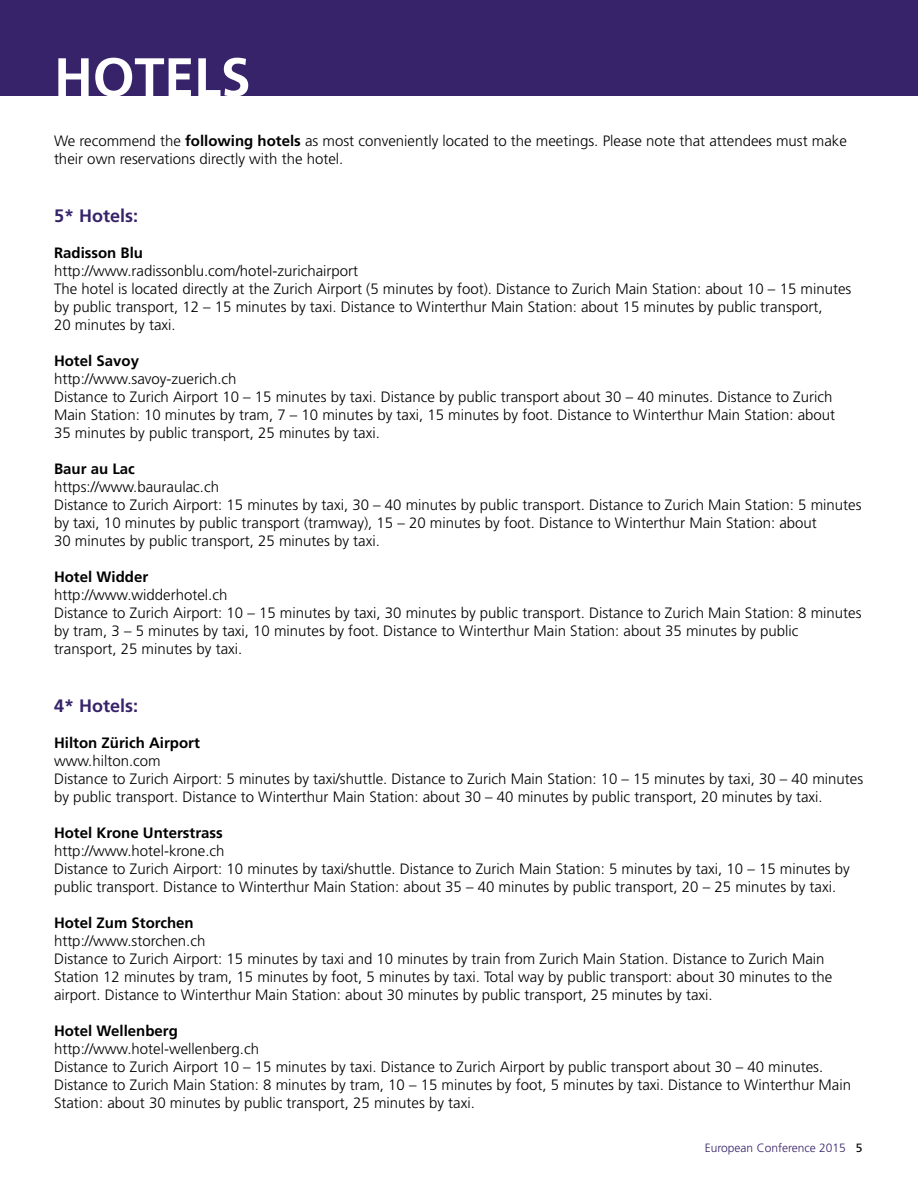
<style>
.page{position:relative;width:918px;height:1188px;background:#fff}
.page>*{position:absolute;margin:0;border:0;box-sizing:border-box;transform-origin:0 0}
.t1{font:700 54px "Frutiger";letter-spacing:-.005em;color:#fff}
.t2{font:700 18px "Frutiger";color:#37236a}
.t3{font:300 15px/18px "Frutiger";color:#000}
.t4{font:700 15px "Frutiger";color:#000}
.t5{font:300 12px "Frutiger";color:#37236a}
.s1{font-weight:700}
.s2{font-weight:400;color:#000}
</style>
<div class="page">
<div style="left:0;top:0;width:918px;height:95px;background:#37236a"></div>
<h1 class="t1" style="left:54px;top:46px;width:198px">HOTELS</h1>
<p class="t3" style="left:54px;top:132px;width:794px">We recommend the <span class="s1">following hotels</span> as most conveniently located to the meetings. Please note that attendees must make their own reservations directly with the hotel.</p>
<p class="t2" style="left:54px;top:205px;width:86px">5* Hotels:</p>
<p class="t4" style="left:54px;top:244px;width:91px">Radisson Blu</p>
<p class="t3" style="left:54px;top:262px;width:799px">http://www.radissonblu.com/hotel-zurichairport<br>The hotel is located directly at the Zurich Airport (5 minutes by foot). Distance to Zurich Main Station: about 10 – 15 minutes by public transport, 12 – 15 minutes by taxi. Distance to Winterthur Main Station: about 15 minutes by public transport,<br>20 minutes by taxi.</p>
<p class="t4" style="left:54px;top:352px;width:87px">Hotel Savoy</p>
<p class="t3" style="left:54px;top:370px;width:783px">http://www.savoy-zuerich.ch<br>Distance to Zurich Airport 10 – 15 minutes by taxi. Distance by public transport about 30 – 40 minutes. Distance to Zurich Main Station: 10 minutes by tram, 7 – 10 minutes by taxi, 15 minutes by foot. Distance to Winterthur Main Station: about 35 minutes by public transport, 25 minutes by taxi.</p>
<p class="t4" style="left:54px;top:460px;width:82px">Baur au Lac</p>
<p class="t3" style="left:54px;top:478px;width:809px">https://www.bauraulac.ch<br>Distance to Zurich Airport: 15 minutes by taxi, 30 – 40 minutes by public transport. Distance to Zurich Main Station: 5 minutes by taxi, 10 minutes by public transport (tramway), 15 – 20 minutes by foot. Distance to Winterthur Main Station: about<br>30 minutes by public transport, 25 minutes by taxi.</p>
<p class="t4" style="left:54px;top:568px;width:96px">Hotel Widder</p>
<p class="t3" style="left:54px;top:586px;width:809px">http://www.widderhotel.ch<br>Distance to Zurich Airport: 10 – 15 minutes by taxi, 30 minutes by public transport. Distance to Zurich Main Station: 8 minutes by tram, 3 – 5 minutes by taxi, 10 minutes by foot. Distance to Winterthur Main Station: about 35 minutes by public transport, 25 minutes by taxi.</p>
<p class="t2" style="left:54px;top:695px;width:86px">4* Hotels:</p>
<p class="t4" style="left:54px;top:733px;width:147px">Hilton Zürich Airport</p>
<p class="t3" style="left:54px;top:752px;width:811px">www.hilton.com<br>Distance to Zurich Airport: 5 minutes by taxi/shuttle. Distance to Zurich Main Station: 10 – 15 minutes by taxi, 30 – 40 minutes by public transport. Distance to Winterthur Main Station: about 30 – 40 minutes by public transport, 20 minutes by taxi.</p>
<p class="t4" style="left:54px;top:823px;width:170px">Hotel Krone Unterstrass</p>
<p class="t3" style="left:54px;top:842px;width:797px">http://www.hotel-krone.ch<br>Distance to Zurich Airport: 10 minutes by taxi/shuttle. Distance to Zurich Main Station: 5 minutes by taxi, 10 – 15 minutes by public transport. Distance to Winterthur Main Station: about 35 – 40 minutes by public transport, 20 – 25 minutes by taxi.</p>
<p class="t4" style="left:54px;top:913px;width:141px">Hotel Zum Storchen</p>
<p class="t3" style="left:54px;top:932px;width:780px">http://www.storchen.ch<br>Distance to Zurich Airport: 15 minutes by taxi and 10 minutes by train from Zurich Main Station. Distance to Zurich Main Station 12 minutes by tram, 15 minutes by foot, 5 minutes by taxi. Total way by public transport: about 30 minutes to the airport. Distance to Winterthur Main Station: about 30 minutes by public transport, 25 minutes by taxi.</p>
<p class="t4" style="left:54px;top:1021px;width:125px">Hotel Wellenberg</p>
<p class="t3" style="left:54px;top:1040px;width:799px">http://www.hotel-wellenberg.ch<br>Distance to Zurich Airport 10 – 15 minutes by taxi. Distance to Zurich Airport by public transport about 30 – 40 minutes.<br>Distance to Zurich Main Station: 8 minutes by tram, 10 – 15 minutes by foot, 5 minutes by taxi. Distance to Winterthur Main Station: about 30 minutes by public transport, 25 minutes by taxi.</p>
<p class="t5" style="left:705px;top:1141px;width:159px">European Conference 2015 <span class="s2">5</span></p>
</div>
